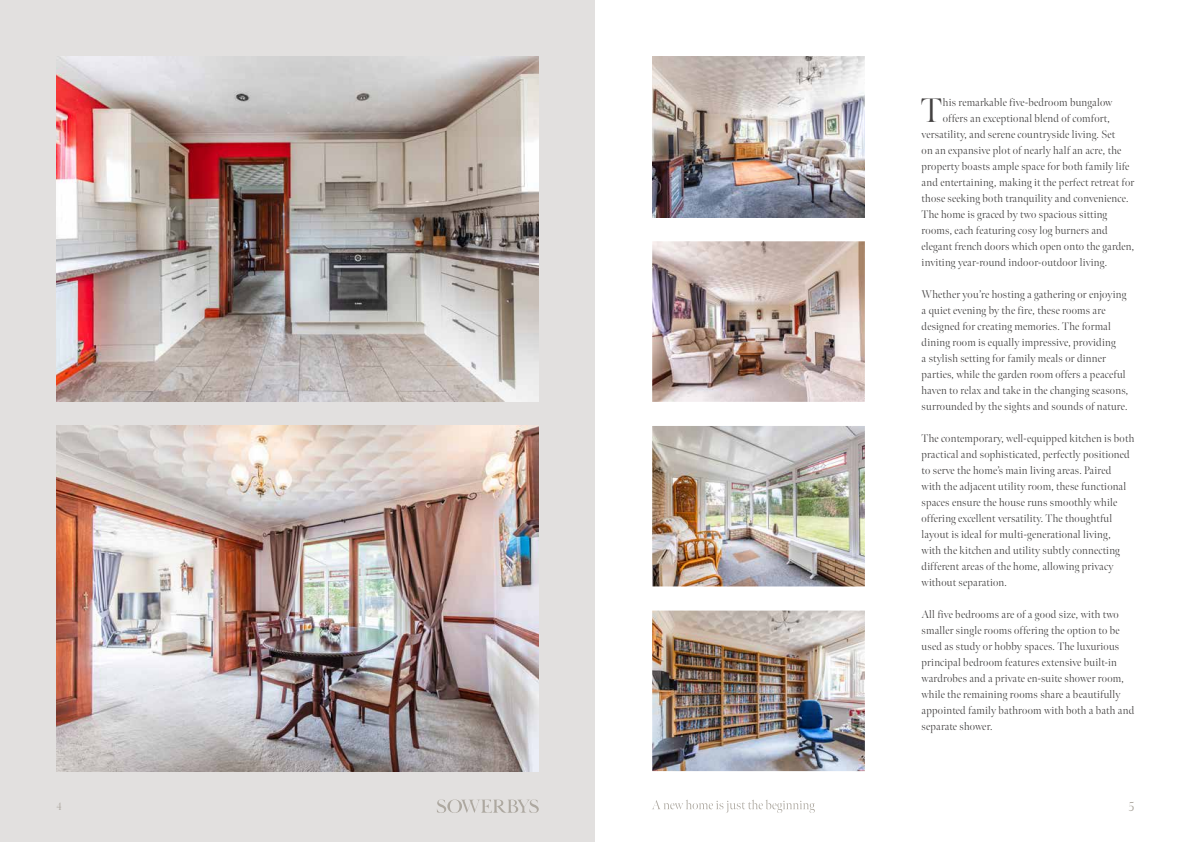
<style>
.page{position:relative;width:1191px;height:842px;background:#fff}
.page>*{position:absolute;margin:0;border:0;box-sizing:border-box;transform-origin:0 0}
.t1{font:300 34px "Meno Banner";color:#434141}
.t2{font:300 13px "Meno Banner";color:#ada8a0}
.t3{font:300 11px/16px "Meno Banner";letter-spacing:.02em;color:#434141}
.t4{font:300 11px "Meno Banner";color:#ada8a0}
</style>
<div class="page">
<div style="left:0;top:0;width:595px;height:842px;background:#e2e0df"></div>
<svg style="left:437px;top:799px;width:102px;height:14px"></svg>
<svg style="left:652px;top:800px;width:162px;height:13px"></svg>
<img style="left:57px;top:57px;width:482px;height:345px">
<img style="left:57px;top:426px;width:482px;height:345px">
<img style="left:652px;top:241px;width:213px;height:161px">
<img style="left:652px;top:611px;width:213px;height:160px">
<img style="left:652px;top:57px;width:213px;height:160px">
<img style="left:652px;top:426px;width:213px;height:160px">
<h1 class="t1" style="left:921px;top:90px;width:23px">T</h1>
<p class="t3" style="left:943px;top:94px;width:171px">his remarkable five-bedroom bungalow</p>
<p class="t3" style="left:943px;top:110px;width:168px">offers an exceptional blend of comfort,</p>
<p class="t3" style="left:921px;top:126px;width:195px">versatility, and serene countryside living. Set</p>
<p class="t3" style="left:921px;top:142px;width:201px">on an expansive plot of nearly half an acre, the</p>
<p class="t3" style="left:921px;top:158px;width:209px">property boasts ample space for both family life</p>
<p class="t3" style="left:921px;top:174px;width:214px">and entertaining, making it the perfect retreat for</p>
<p class="t3" style="left:921px;top:190px;width:208px">those seeking both tranquility and convenience.</p>
<p class="t3" style="left:921px;top:206px;width:187px">The home is graced by two spacious sitting</p>
<p class="t3" style="left:921px;top:222px;width:188px">rooms, each featuring cosy log burners and</p>
<p class="t3" style="left:921px;top:238px;width:214px">elegant french doors which open onto the garden,</p>
<p class="t3" style="left:921px;top:254px;width:187px">inviting year-round indoor-outdoor living.</p>
<p class="t3" style="left:921px;top:286px;width:208px">Whether you’re hosting a gathering or enjoying a quiet evening by the fire, these rooms are designed for creating memories. The formal dining room is equally impressive, providing<br>a stylish setting for family meals or dinner parties, while the garden room offers a peaceful haven to relax and take in the changing seasons, surrounded by the sights and sounds of nature.</p>
<p class="t3" style="left:921px;top:431px;width:214px">The contemporary, well-equipped kitchen is both practical and sophisticated, perfectly positioned to serve the home’s main living areas. Paired<br>with the adjacent utility room, these functional spaces ensure the house runs smoothly while offering excellent versatility. The thoughtful layout is ideal for multi-generational living,<br>with the kitchen and utility subtly connecting different areas of the home, allowing privacy without separation.</p>
<p class="t3" style="left:921px;top:607px;width:214px">All five bedrooms are of a good size, with two smaller single rooms offering the option to be used as study or hobby spaces. The luxurious principal bedroom features extensive built-in wardrobes and a private en-suite shower room, while the remaining rooms share a beautifully appointed family bathroom with both a bath and separate shower.</p>
<p class="t4" style="left:57px;top:799px;width:7px">4</p>
<p class="t2" style="left:1128px;top:798px;width:7px">5</p>
</div>
